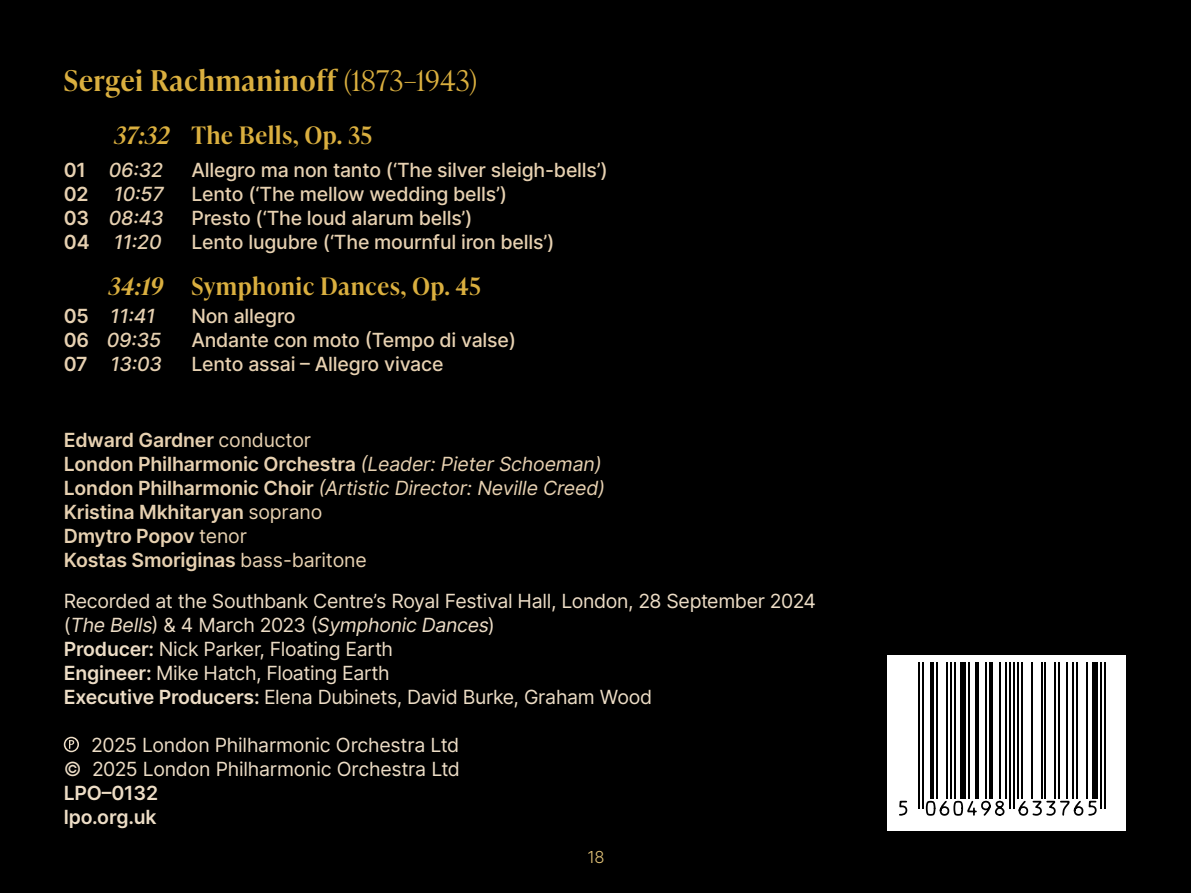
<style>
.page{position:relative;width:1191px;height:893px;background:#000}
.page>*{position:absolute;margin:0;border:0;box-sizing:border-box;transform-origin:0 0}
.t1{font:600 28.5px "Ivy Presto Headline";letter-spacing:.04em;color:#daaf3f}
.t2{font:600 24px "Ivy Presto Headline";letter-spacing:.04em;color:#daaf3f}
.t3{font:19.5px/24px "Inter";letter-spacing:-.015em;color:#edddc6}
.t4{font:19.5px "Inter V";letter-spacing:-.01em;color:#e7d1b1}
.t5{font:600 19.5px/24px "Inter";letter-spacing:-.01em;color:#e7d1b1}
.t6{font:600 19.5px "Inter";letter-spacing:-.01em;color:#edddc6}
.t7{font:19.5px "Inter V";letter-spacing:-.01em;color:#edddc6}
.t8{font:300 16.5px "Inter";color:#e3c378}
.s1{font-weight:300}
.s2{font-style:italic}
.s3{font-family:"Inter";font-weight:600}
.s4{font-weight:400}
.s5{font-weight:600}
</style>
<div class="page">
<svg style="left:64px;top:737px;width:15px;height:15px"></svg>
<div style="left:887px;top:655px;width:238px;height:175px;background:#fff"></div>
<hr style="left:918px;top:662px;width:2px;height:146px;background:#000">
<hr style="left:922px;top:662px;width:2px;height:146px;background:#000">
<hr style="left:930px;top:662px;width:4px;height:137px;background:#000">
<hr style="left:936px;top:662px;width:2px;height:137px;background:#000">
<hr style="left:946px;top:662px;width:1px;height:137px;background:#000">
<hr style="left:949px;top:662px;width:2px;height:137px;background:#000">
<hr style="left:953px;top:662px;width:2px;height:137px;background:#000">
<div style="left:959px;top:662px;width:6px;height:137px;background:#000"></div>
<hr style="left:967px;top:662px;width:2px;height:137px;background:#000">
<hr style="left:975px;top:662px;width:4px;height:137px;background:#000">
<hr style="left:985px;top:662px;width:2px;height:137px;background:#000">
<hr style="left:989px;top:662px;width:4px;height:137px;background:#000">
<hr style="left:999px;top:662px;width:2px;height:137px;background:#000">
<hr style="left:1005px;top:662px;width:2px;height:137px;background:#000">
<hr style="left:1009px;top:662px;width:2px;height:146px;background:#000">
<hr style="left:1013px;top:662px;width:2px;height:146px;background:#000">
<hr style="left:1016px;top:662px;width:2px;height:137px;background:#000">
<hr style="left:1020px;top:662px;width:2px;height:137px;background:#000">
<hr style="left:1030px;top:662px;width:2px;height:137px;background:#000">
<hr style="left:1040px;top:662px;width:2px;height:137px;background:#000">
<hr style="left:1044px;top:662px;width:2px;height:137px;background:#000">
<hr style="left:1054px;top:662px;width:2px;height:137px;background:#000">
<hr style="left:1058px;top:662px;width:2px;height:137px;background:#000">
<hr style="left:1066px;top:662px;width:2px;height:137px;background:#000">
<hr style="left:1072px;top:662px;width:2px;height:137px;background:#000">
<hr style="left:1076px;top:662px;width:2px;height:137px;background:#000">
<hr style="left:1085px;top:662px;width:2px;height:137px;background:#000">
<div style="left:1091px;top:662px;width:6px;height:137px;background:#000"></div>
<hr style="left:1099px;top:662px;width:2px;height:146px;background:#000">
<hr style="left:1103px;top:662px;width:2px;height:146px;background:#000">
<svg style="left:899px;top:800px;width:198px;height:16px"></svg>
<h1 class="t1" style="left:64px;top:60px;width:414px">Sergei Rachmaninoff <span class="s1">(1873–1943)</span></h1>
<p class="t2" style="left:114px;top:118px;width:259px"><span class="s2">37:32</span> The Bells, Op. 35</p>
<p class="t4" style="left:64px;top:156px;width:101px"><span class="s3">01</span> 06:32</p>
<p class="t4" style="left:191px;top:156px;width:418px">Allegro ma non tanto (‘The silver sleigh-bells’)</p>
<p class="t5" style="left:64px;top:181px;width:26px">02</p>
<p class="t4" style="left:114px;top:180px;width:51px">10:57</p>
<p class="t4" style="left:191px;top:180px;width:317px">Lento (‘The mellow wedding bells’)</p>
<p class="t4" style="left:64px;top:204px;width:101px"><span class="s3">03</span> 08:43</p>
<p class="t4" style="left:191px;top:204px;width:283px">Presto (‘The loud alarum bells’)</p>
<p class="t4" style="left:64px;top:228px;width:99px"><span class="s3">04</span> 11:20</p>
<p class="t4" style="left:191px;top:228px;width:364px">Lento lugubre (‘The mournful iron bells’)</p>
<p class="t2" style="left:109px;top:269px;width:373px"><span class="s2">34:19</span> Symphonic Dances, Op. 45</p>
<p class="t4" style="left:64px;top:302px;width:93px"><span class="s3">05</span> 11:41</p>
<p class="t4" style="left:191px;top:302px;width:106px">Non allegro</p>
<p class="t4" style="left:64px;top:326px;width:99px"><span class="s3">06</span> 09:35</p>
<p class="t4" style="left:191px;top:326px;width:326px">Andante con moto (Tempo di valse)</p>
<p class="t4" style="left:64px;top:350px;width:100px"><span class="s3">07</span> 13:03</p>
<p class="t4" style="left:191px;top:350px;width:253px">Lento assai – Allegro vivace</p>
<p class="t5" style="left:64px;top:428px;width:543px">Edward Gardner <span class="s4">conductor<br></span>London Philharmonic Orchestra <span class="s4">(Leader: Pieter Schoeman)<br></span>London Philharmonic Choir <span class="s4">(Artistic Director: Neville Creed)<br></span>Kristina Mkhitaryan <span class="s4">soprano<br></span>Dmytro Popov <span class="s4">tenor<br></span>Kostas Smoriginas <span class="s4">bass-baritone</span></p>
<p class="t3" style="left:64px;top:589px;width:754px">Recorded at the Southbank Centre’s Royal Festival Hall, London, 28 September 2024 (The Bells) &amp; 4 March 2023 (Symphonic Dances)<br><span class="s5">Producer:</span> Nick Parker, Floating Earth<br><span class="s5">Engineer:</span> Mike Hatch, Floating Earth<br><span class="s5">Executive Producers:</span> Elena Dubinets, David Burke, Graham Wood</p>
<p class="t3" style="left:64px;top:733px;width:398px;text-align:right">2025 London Philharmonic Orchestra Ltd<br>© 2025 London Philharmonic Orchestra Ltd</p>
<p class="t7" style="left:64px;top:779px;width:96px">LPO–0132</p>
<p class="t6" style="left:64px;top:803px;width:94px">lpo.org.uk</p>
<p class="t8" style="left:587px;top:845px;width:19px">18</p>
</div>
